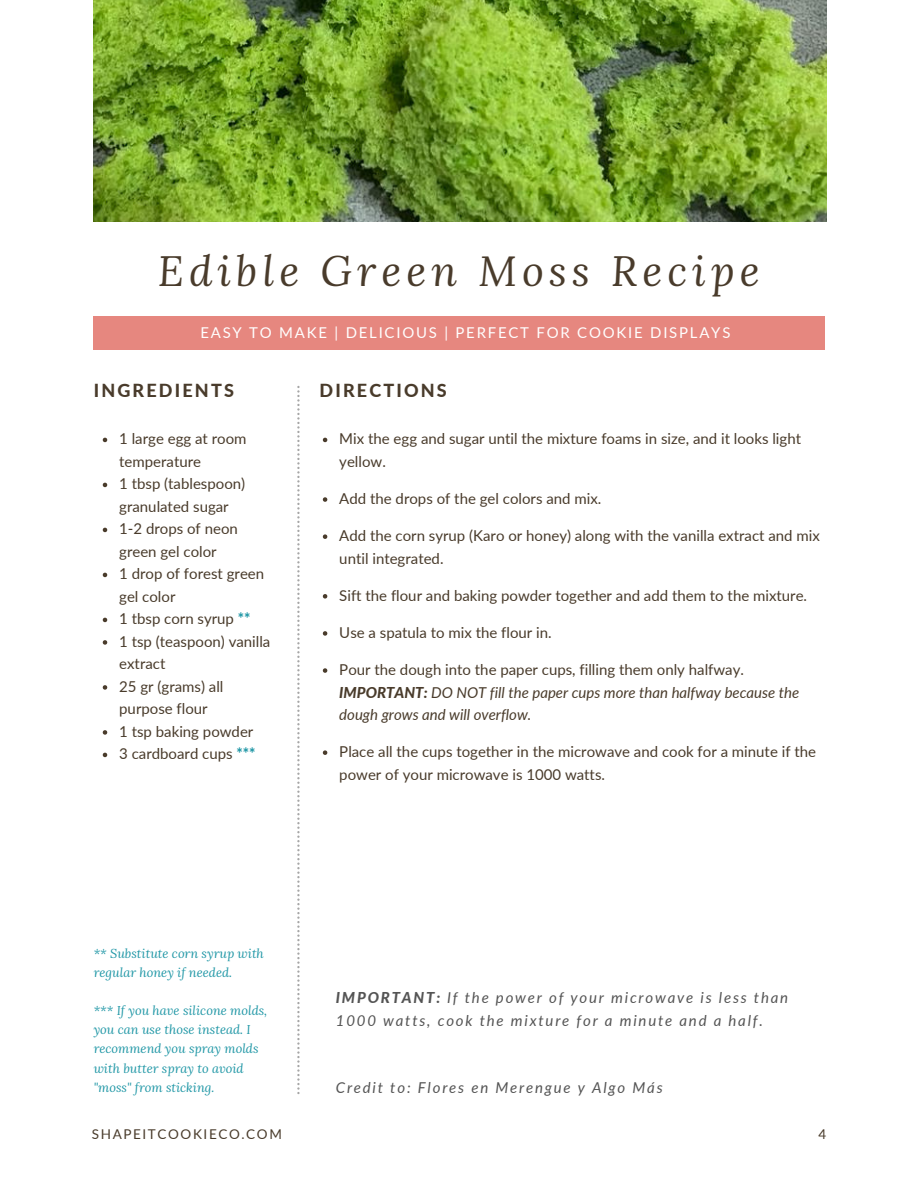
<style>
.page{position:relative;width:918px;height:1188px;background:#fff}
.page>*{position:absolute;margin:0;border:0;box-sizing:border-box;transform-origin:0 0}
.t1{font:italic 42px "Lora";letter-spacing:.12em;color:#493b2b}
.t2{font:800 18px "Lato";letter-spacing:.12em;color:#493b2b}
.t3{font:15px/22.5px "Lato";color:#493b2b}
.t4{font:italic 15px/22.5px "Lato";color:#493b2b}
.t5{font:italic 15px/22.5px "Lato";letter-spacing:.12em;color:#545454}
.t6{font:15px "Lato";letter-spacing:.12em;color:#fff}
.t7{font:13.5px "Lato";letter-spacing:.12em;color:#493b2b}
.t8{font:italic 12.75px/19px "Lora";color:#2097a6}
.s1{font-weight:800;color:#2097a6}
.s2{font-style:normal}
.s3{font-weight:800}
</style>
<div class="page">
<div style="left:94px;top:316px;width:731px;height:34px;background:#e6877f"></div>
<svg style="left:297px;top:386px;width:3px;height:708px"></svg>
<img style="left:94px;top:0;width:732px;height:222px">
<svg style="left:103px;top:438px;width:4px;height:4px"></svg>
<svg style="left:103px;top:483px;width:4px;height:4px"></svg>
<svg style="left:103px;top:528px;width:4px;height:4px"></svg>
<svg style="left:103px;top:573px;width:4px;height:4px"></svg>
<svg style="left:103px;top:618px;width:4px;height:4px"></svg>
<svg style="left:103px;top:640px;width:4px;height:5px"></svg>
<svg style="left:103px;top:685px;width:4px;height:5px"></svg>
<svg style="left:103px;top:730px;width:4px;height:5px"></svg>
<svg style="left:103px;top:753px;width:4px;height:4px"></svg>
<svg style="left:323px;top:438px;width:4px;height:4px"></svg>
<svg style="left:323px;top:497px;width:4px;height:5px"></svg>
<svg style="left:323px;top:534px;width:4px;height:5px"></svg>
<svg style="left:323px;top:594px;width:4px;height:5px"></svg>
<svg style="left:323px;top:631px;width:4px;height:5px"></svg>
<svg style="left:323px;top:668px;width:4px;height:5px"></svg>
<svg style="left:323px;top:750px;width:4px;height:5px"></svg>
<h1 class="t1" style="left:158px;top:243px;width:604px">Edible Green Moss Recipe</h1>
<p class="t6" style="left:200px;top:323px;width:532px">EASY TO MAKE | DELICIOUS | PERFECT FOR COOKIE DISPLAYS</p>
<p class="t2" style="left:94px;top:380px;width:142px">INGREDIENTS</p>
<p class="t3" style="left:119px;top:427px;width:153px">1 large egg at room temperature<br>1 tbsp (tablespoon) granulated sugar<br>1-2 drops of neon green gel color<br>1 drop of forest green gel color<br>1 tbsp corn syrup <span class="s1">**<br></span>1 tsp (teaspoon) vanilla extract<br>25 gr (grams) all purpose flour<br>1 tsp baking powder<br>3 cardboard cups <span class="s1">***</span></p>
<p class="t2" style="left:320px;top:380px;width:129px">DIRECTIONS</p>
<p class="t3" style="left:339px;top:427px;width:463px">Mix the egg and sugar until the mixture foams in size, and it looks light yellow.</p>
<p class="t3" style="left:339px;top:487px;width:264px">Add the drops of the gel colors and mix.</p>
<p class="t3" style="left:339px;top:524px;width:482px">Add the corn syrup (Karo or honey) along with the vanilla extract and mix until integrated.</p>
<p class="t3" style="left:339px;top:584px;width:469px">Sift the flour and baking powder together and add them to the mixture.</p>
<p class="t3" style="left:339px;top:621px;width:214px">Use a spatula to mix the flour in.</p>
<p class="t4" style="left:339px;top:658px;width:461px"><span class="s2">Pour the dough into the paper cups, filling them only halfway.<br></span><span class="s3">IMPORTANT:</span> DO NOT fill the paper cups more than halfway because the dough grows and will overflow.</p>
<p class="t3" style="left:339px;top:740px;width:478px">Place all the cups together in the microwave and cook for a minute if the power of your microwave is 1000 watts.</p>
<p class="t8" style="left:94px;top:943px;width:172px">** Substitute corn syrup with regular honey if needed.</p>
<p class="t8" style="left:94px;top:1001px;width:175px">*** If you have silicone molds, you can use those instead. I recommend you spray molds with butter spray to avoid "moss" from sticking.</p>
<p class="t5" style="left:336px;top:986px;width:454px"><span class="s3">IMPORTANT:</span> If the power of your microwave is less than<br>1000 watts, cook the mixture for a minute and a half.</p>
<p class="t5" style="left:336px;top:1076px;width:328px">Credit to: Flores en Merengue y Algo Más</p>
<p class="t7" style="left:92px;top:1126px;width:192px">SHAPEITCOOKIECO.COM</p>
<p class="t7" style="left:818px;top:1126px;width:9px">4</p>
</div>
